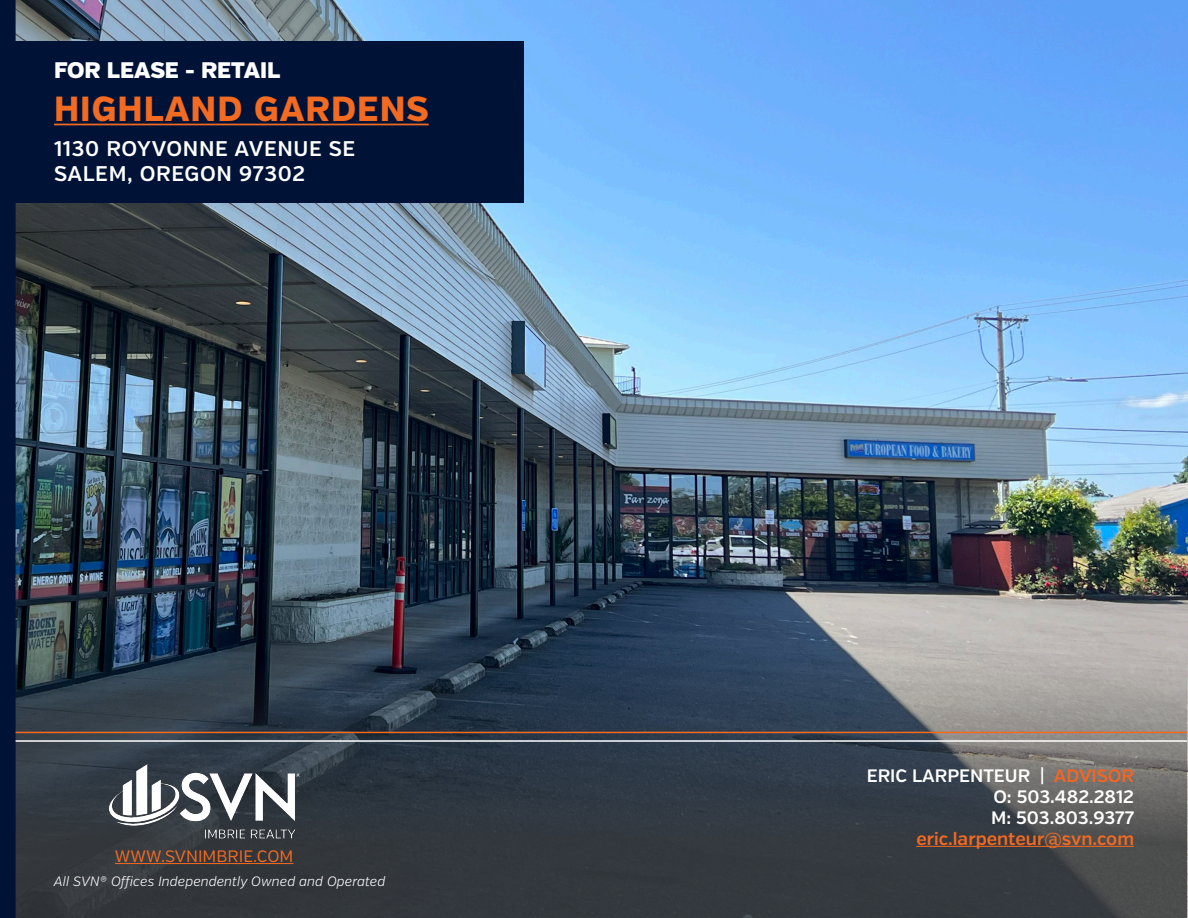
<style>
.page{position:relative;width:1188px;height:918px;background:#fff}
.page>*{position:absolute;margin:0;border:0;box-sizing:border-box;transform-origin:0 0}
.t1{font:800 34.8px "Verb";letter-spacing:.03em;color:#f36a21}
.t2{font:900 22.5px "Verb";color:#fff}
.t3{font:600 21.15px/25.2px "Verb";letter-spacing:.03em;color:#fff}
.t4{font:600 18px/21px "Verb";color:#fff;text-align:right}
.t5{font:16.5px "Verb";color:#f36a21}
.t6{font:italic 300 13.5px "Verb";color:#fff}
.s1{color:#f36621}
.s2{color:#f36a21}
</style>
<div class="page">
<img style="left:16px;top:0;width:1171px;height:653px">
<svg style="left:16px;top:653px;width:1171px;height:265px;background:#3f4750"></svg>
<div style="left:16px;top:41px;width:508px;height:161px;background:#001336"></div>
<hr style="left:115px;top:863px;width:178px;height:1px;background:#f36a21">
<div style="left:0;top:0;width:16px;height:918px;background:#001336"></div>
<img style="left:109px;top:765px;width:190px;height:77px">
<hr style="left:16px;top:740px;width:1171px;height:2px;background:#fff">
<hr style="left:16px;top:732px;width:1171px;height:1px;background:#f36a21">
<hr style="left:916px;top:846px;width:218px;height:1px;background:#f36a21">
<hr style="left:54px;top:124px;width:375px;height:1px;background:#f36a21">
<p class="t2" style="left:54px;top:56px;width:228px">FOR LEASE - RETAIL</p>
<p class="t1" style="left:54px;top:88px;width:376px">HIGHLAND GARDENS</p>
<p class="t3" style="left:54px;top:136px;width:303px">1130 ROYVONNE AVENUE SE<br>SALEM, OREGON 97302</p>
<p class="t5" style="left:115px;top:846px;width:180px">WWW.SVNIMBRIE.COM</p>
<p class="t6" style="left:54px;top:873px;width:333px">All SVN® Offices Independently Owned and Operated</p>
<p class="t4" style="left:867px;top:765px;width:269px">ERIC LARPENTEUR | <span class="s1">ADVISOR<br></span>O: 503.482.2812<br>M: 503.803.9377 <span class="s2">eric.larpenteur@svn.com</span></p>
</div>
